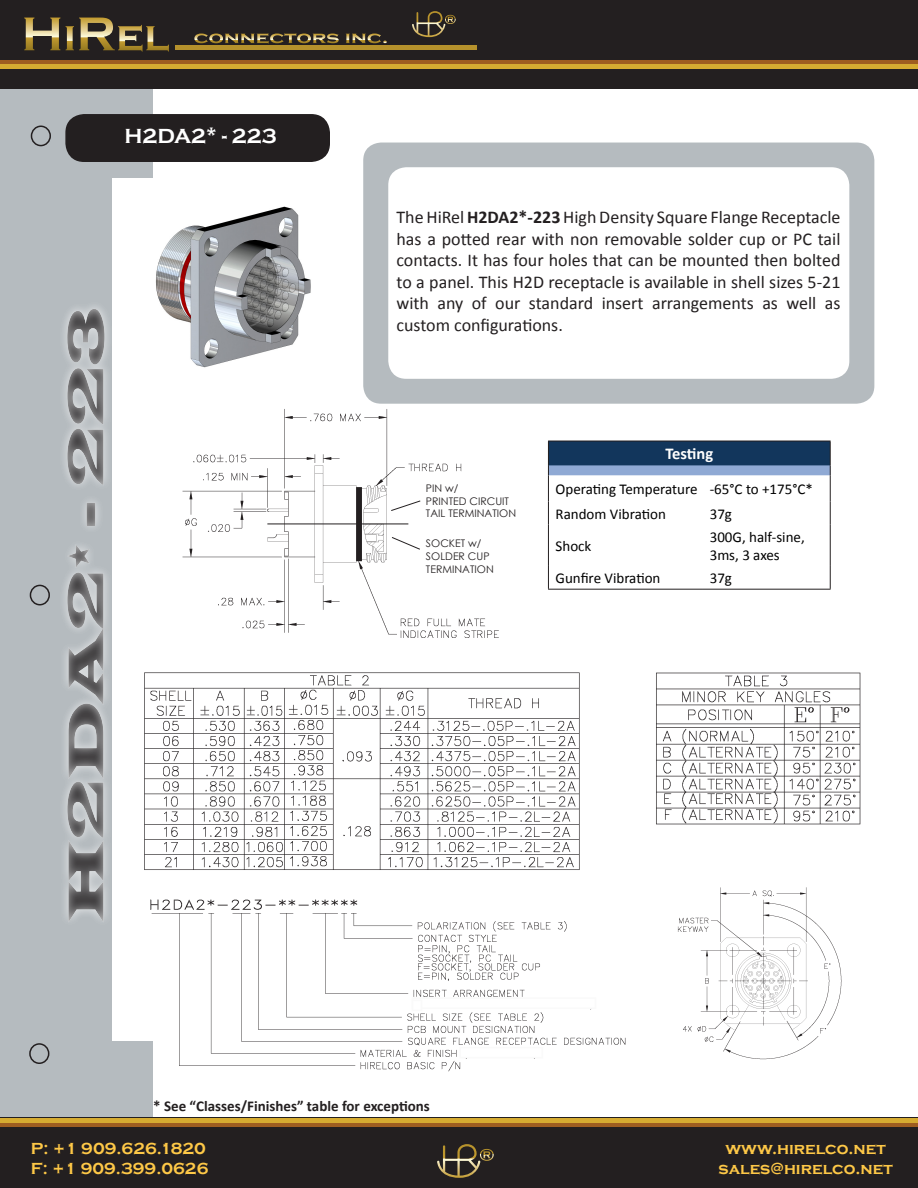
<style>
.page{position:relative;width:918px;height:1188px;background:#fff}
.page>*{position:absolute;margin:0;border:0;box-sizing:border-box;transform-origin:0 0}
.t1{font:700 21px "Copperplate Gothic";color:#fff}
.Paragraph_Style_2{font:18px/21.6px "Calibri";color:#231f20;text-align:justify}
.t2{font:700 16.5px "Copperplate Gothic";color:#fec847}
.t3{font:700 16.5px "Calibri";letter-spacing:-.005em;color:#fff}
.t4{font:15px/18px "Calibri";color:#000}
.CAlibri{font:700 15px "Calibri";color:#231f20}
.t5{font:10.5px/12.6px "Century Gothic";color:#231f20}
.s1{font-weight:700}
</style>
<div class="page">
<div style="left:0;top:0;width:152px;height:1188px;background:#b5bbbf"></div>
<div style="left:52px;top:177px;width:83px;height:876px;background:#fff;opacity:.75"></div>
<div style="left:112px;top:178px;width:225px;height:862px;background:#fff"></div>
<div style="left:0;top:1118px;width:918px;height:70px;background:#231f20"></div>
<div style="left:0;top:1122px;width:918px;height:5px;background:#9e5d20"></div>
<hr style="left:0;top:1118px;width:918px;height:4px;background:#d6ab31">
<div style="left:363px;top:143px;width:511px;height:261px;background:#b5bbbf;border-radius:18px"></div>
<div style="left:388px;top:167px;width:461px;height:212px;background:#fff;border-radius:18px"></div>
<div style="left:0;top:0;width:918px;height:88px;background:#231f20"></div>
<hr style="left:0;top:60px;width:918px;height:4px;background:#9e5d20">
<div style="left:0;top:64px;width:918px;height:5px;background:#d6ab31"></div>
<svg style="left:24px;top:18px;width:36px;height:32px"></svg>
<svg style="left:66px;top:18px;width:103px;height:34px"></svg>
<svg style="left:194px;top:33px;width:145px;height:11px"></svg>
<svg style="left:346px;top:34px;width:41px;height:9px"></svg>
<svg style="left:412px;top:11px;width:44px;height:26px"></svg>
<hr style="left:175px;top:46px;width:302px;height:4px;background:#b5912c">
<svg style="left:437px;top:1144px;width:57px;height:34px"></svg>
<img style="left:144px;top:672px;width:436px;height:198px">
<img style="left:656px;top:672px;width:205px;height:153px">
<img style="left:677px;top:887px;width:165px;height:173px">
<img style="left:155px;top:206px;width:156px;height:162px">
<img style="left:139px;top:899px;width:487px;height:184px">
<div style="left:459px;top:1047px;width:84px;height:11px;background:#fff"></div>
<div style="left:412px;top:997px;width:184px;height:12px;background:#fff"></div>
<div style="left:412px;top:1000px;width:10px;height:11px;background:#fff"></div>
<div style="left:66px;top:115px;width:263px;height:46px;background:#231f20;border-radius:18px"></div>
<div style="left:65px;top:114px;width:265px;height:48px;border:2px solid #231f20;border-radius:18px"></div>
<img style="left:182px;top:409px;width:317px;height:229px">
<hr style="left:267px;top:524px;width:141px;height:1px;background:#231f20">
<svg style="left:390px;top:500px;width:31px;height:12px"></svg>
<svg style="left:391px;top:536px;width:30px;height:14px"></svg>
<hr style="left:548px;top:525px;width:1px;height:41px;background:#231f20">
<hr style="left:548px;top:589px;width:155px;height:1px;background:#231f20">
<hr style="left:703px;top:589px;width:128px;height:1px;background:#231f20">
<hr style="left:830px;top:525px;width:1px;height:41px;background:#231f20">
<svg style="left:548px;top:566px;width:1px;height:23px"></svg>
<svg style="left:830px;top:566px;width:1px;height:23px"></svg>
<svg style="left:548px;top:441px;width:283px;height:84px"></svg>
<div style="left:31px;top:126px;width:20px;height:20px;border:2px solid #231f20;border-radius:50%"></div>
<div style="left:29px;top:1043px;width:20px;height:21px;border:2px solid #231f20;border-radius:50%"></div>
<div style="left:30px;top:585px;width:20px;height:20px;border:2px solid #231f20;border-radius:50%"></div>
<p class="t1" style="left:124px;top:124px;width:154px">H2DA2* - 223</p>
<p class="Paragraph_Style_2" style="left:397px;top:205px;width:446px">The HiRel <span class="s1">H2DA2*-223</span> High Density Square Flange Receptacle has a potted rear with non removable solder cup or PC tail contacts. It has four holes that can be mounted then bolted to a panel. This H2D receptacle is available in shell sizes 5-21 with any of our standard insert arrangements as well as custom configurations.</p>
<p class="t5" style="left:426px;top:482px;width:34px">PIN w/</p>
<p class="t5" style="left:426px;top:494px;width:92px">PRINTED CIRCUIT<br>TAIL TERMINATION</p>
<p class="t5" style="left:426px;top:537px;width:69px">SOCKET w/<br>SOLDER CUP<br>TERMINATION</p>
<p class="t3" style="left:665px;top:444px;width:49px">Testing</p>
<p class="t4" style="left:556px;top:479px;width:144px">Operating Temperature</p>
<p class="t4" style="left:710px;top:479px;width:105px">-65°C to +175°C*</p>
<p class="t4" style="left:556px;top:504px;width:112px">Random Vibration</p>
<p class="t4" style="left:710px;top:504px;width:24px">37g</p>
<p class="t4" style="left:556px;top:536px;width:37px">Shock</p>
<p class="t4" style="left:710px;top:527px;width:97px">300G, half-sine,<br>3ms, 3 axes</p>
<p class="t4" style="left:556px;top:568px;width:106px">Gunfire Vibration</p>
<p class="t4" style="left:710px;top:568px;width:24px">37g</p>
<p class="CAlibri" style="left:153px;top:1097px;width:278px">* See “Classes/Finishes” table for exceptions</p>
<p class="t2" style="left:31px;top:1139px;width:177px">P: +1 909.626.1820</p>
<p class="t2" style="left:31px;top:1159px;width:179px">F: +1 909.399.0626</p>
<p class="t2" style="left:725px;top:1139px;width:162px">www.hirelco.net</p>
<p class="t2" style="left:719px;top:1159px;width:176px">sales@hirelco.net</p>
</div>
